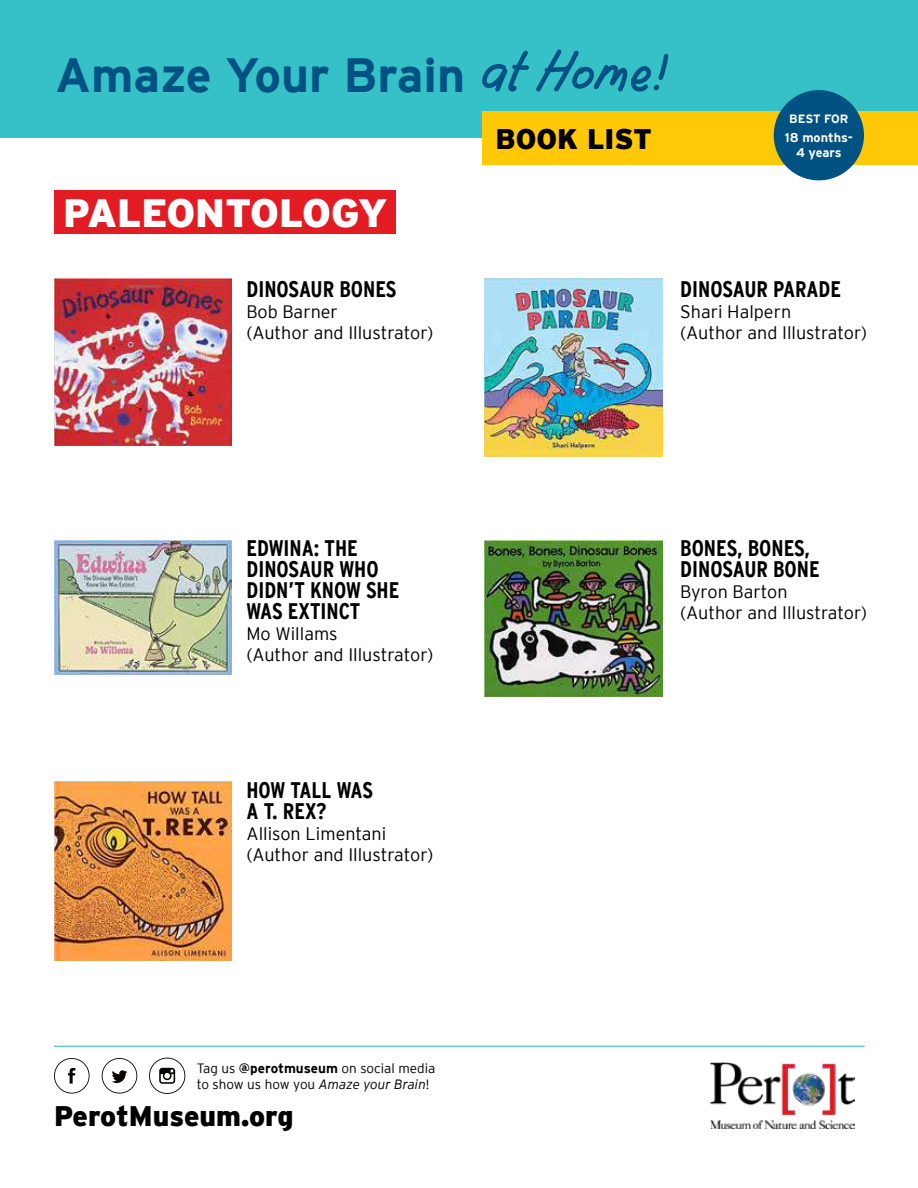
<style>
.page{position:relative;width:918px;height:1188px;background:#fff}
.page>*{position:absolute;margin:0;border:0;box-sizing:border-box;transform-origin:0 0}
.t1{font:700 48px "Interstate";color:#005282}
.t2{font:900 39.45px "Interstate";color:#fff}
.t3{font:900 28.35px "Interstate";color:#000}
.t4{font:700 condensed 22.5px/21px "Interstate";color:#000}
.t5{font:300 18px/21px "Interstate";color:#000}
.t6{font:300 13.5px/16.2px "Interstate";color:#000}
.t7{font:700 12.75px/15.3px "Interstate";color:#fff;text-align:center}
.t8{font:700 12px "Interstate";letter-spacing:-.015em;color:#fff}
.s1{font-weight:700}
.s2{font-style:italic}
</style>
<div class="page">
<div style="left:0;top:0;width:918px;height:138px;background:#36c0c8"></div>
<div style="left:482px;top:111px;width:436px;height:53px;background:#ffc907"></div>
<div style="left:54px;top:191px;width:341px;height:43px;background:#e31b23"></div>
<img style="left:710px;top:1063px;width:144px;height:66px">
<hr style="left:54px;top:1046px;width:811px;height:1px;background:#36c0c8">
<svg style="left:482px;top:50px;width:47px;height:42px"></svg>
<svg style="left:536px;top:49px;width:133px;height:43px"></svg>
<div style="left:774px;top:90px;width:90px;height:90px;background:#005282;border-radius:50%"></div>
<svg style="left:54px;top:1058px;width:36px;height:36px"></svg>
<svg style="left:102px;top:1058px;width:35px;height:36px"></svg>
<svg style="left:149px;top:1058px;width:36px;height:36px"></svg>
<img style="left:54px;top:279px;width:178px;height:167px">
<img style="left:484px;top:540px;width:178px;height:156px">
<img style="left:54px;top:540px;width:178px;height:135px">
<img style="left:54px;top:781px;width:178px;height:179px">
<img style="left:484px;top:279px;width:178px;height:178px">
<h1 class="t1" style="left:55px;top:48px;width:412px">Amaze Your Brain</h1>
<h2 class="t2" style="left:63px;top:190px;width:326px">PALEONTOLOGY</h2>
<p class="t4" style="left:246px;top:278px;width:152px">DINOSAUR BONES</p>
<p class="t5" style="left:246px;top:301px;width:188px">Bob Barner<br>(Author and Illustrator)</p>
<h3 class="t3" style="left:496px;top:123px;width:158px">BOOK LIST</h3>
<p class="t8" style="left:789px;top:112px;width:61px">BEST FOR</p>
<p class="t7" style="left:785px;top:130px;width:70px">18 months-<br>4 years</p>
<p class="t4" style="left:680px;top:278px;width:162px">DINOSAUR PARADE</p>
<p class="t5" style="left:680px;top:301px;width:188px">Shari Halpern<br>(Author and Illustrator)</p>
<p class="t4" style="left:246px;top:538px;width:154px">EDWINA: THE<br>DINOSAUR WHO<br>DIDN’T KNOW SHE<br>WAS EXTINCT</p>
<p class="t5" style="left:246px;top:623px;width:188px">Mo Willams<br>(Author and Illustrator)</p>
<p class="t4" style="left:246px;top:779px;width:128px">HOW TALL WAS<br>A T. REX?</p>
<p class="t5" style="left:246px;top:823px;width:188px">Allison Limentani (Author and Illustrator)</p>
<p class="t4" style="left:680px;top:538px;width:141px">BONES, BONES,<br>DINOSAUR BONE</p>
<p class="t5" style="left:680px;top:581px;width:188px">Byron Barton<br>(Author and Illustrator)</p>
<p class="t6" style="left:197px;top:1060px;width:240px">Tag us <span class="s1">@perotmuseum</span> on social media to show us how you <span class="s2">Amaze your Brain</span>!</p>
<h3 class="t3" style="left:54px;top:1100px;width:241px">PerotMuseum.org</h3>
</div>
